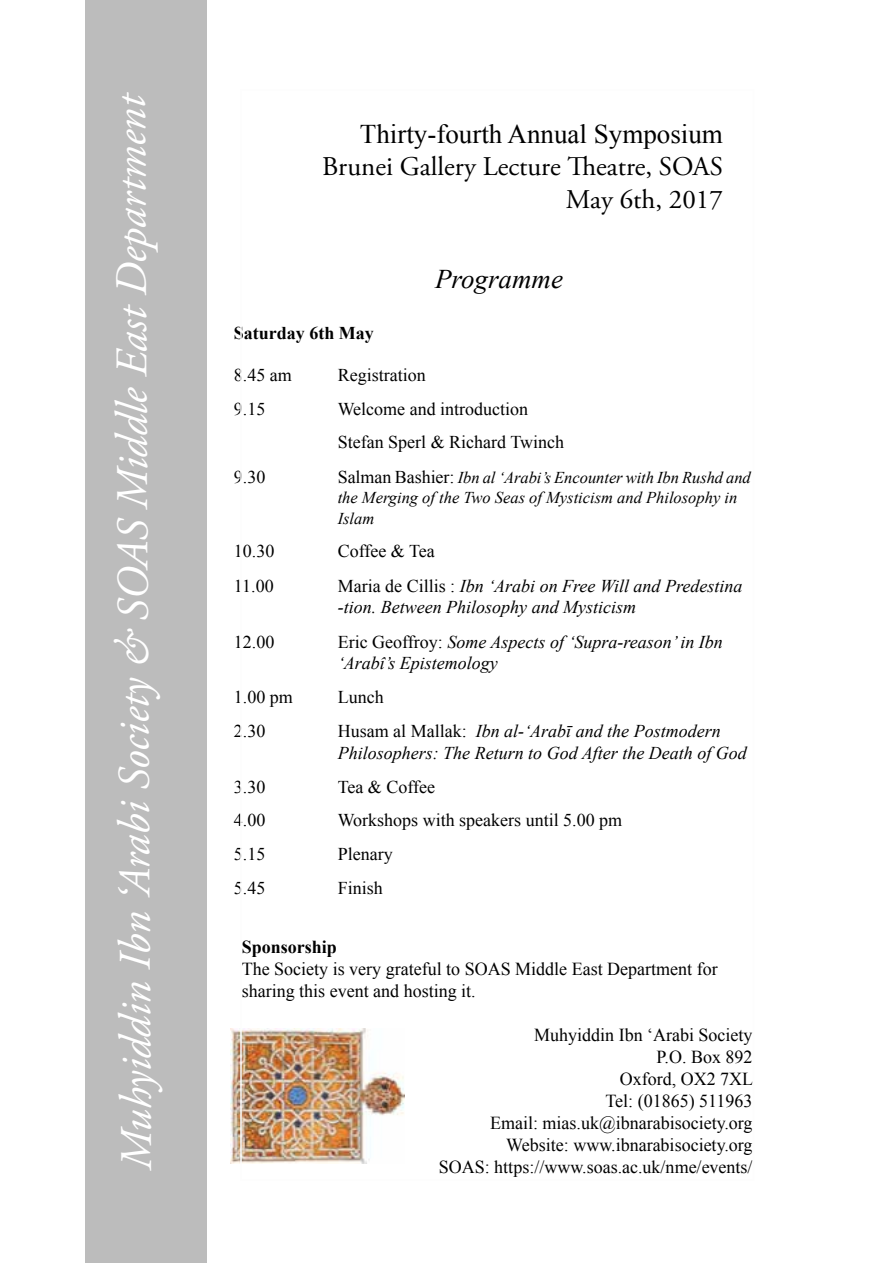
<style>
.page{position:relative;width:893px;height:1263px;background:#fff}
.page>*{position:absolute;margin:0;border:0;box-sizing:border-box;transform-origin:0 0}
.t1{font:italic 45px "Adobe Garamond Pro";letter-spacing:-.005em;color:#fff}
.t2{font:27px/32.4px "Adobe Garamond Pro";color:#000;text-align:right}
.t3{font:27px "Times New Roman";color:#000}
.t4{font:italic 27px "Times New Roman";color:#000}
.t5{font:18.3px/21.9px "Times New Roman";color:#000}
.t6{font:700 18.3px "Times New Roman";color:#000}
.t7{font:italic 18px/21.6px "Times New Roman";color:#000}
.t8{font:18px/33.8px "Times New Roman";color:#000}
.t9{font:700 18px "Times New Roman";color:#000}
.t10{font:italic 16.5px/20.4px "Times New Roman";color:#000}
.s1{font-style:normal;font-size:18px}
.s2{font-style:normal}
.s3{font-size:18.3px}
</style>
<div class="page">
<div style="left:85px;top:1px;width:121px;height:1262px;background:#bcbcbc"></div>
<img style="left:231px;top:1028px;width:174px;height:135px">
<h1 class="t1" style="left:107px;top:1169px;width:1079px;rotate:-90deg">Muhyiddin Ibn ‘Arabi Society &amp; SOAS Middle East Department</h1>
<h2 class="t3" style="left:360px;top:116px;width:364px">Thirty-fourth Annual Symposium</h2>
<h2 class="t2" style="left:322px;top:152px;width:402px">Brunei Gallery Lecture Theatre, SOAS<br>May 6th, 2017</h2>
<h2 class="t4" style="left:435px;top:260px;width:129px">Programme</h2>
<p class="t9" style="left:234px;top:320px;width:142px">Saturday 6th May</p>
<p class="t8" style="left:234px;top:358px;width:59px">8.45 am</p>
<p class="t8" style="left:338px;top:358px;width:90px">Registration</p>
<p class="t8" style="left:234px;top:391px;width:33px">9.15</p>
<p class="t8" style="left:338px;top:391px;width:228px">Welcome and introduction<br>Stefan Sperl &amp; Richard Twinch</p>
<p class="t8" style="left:234px;top:459px;width:33px">9.30</p>
<p class="t10" style="left:338px;top:467px;width:415px"><span class="s1">Salman Bashier:</span> Ibn al ‘Arabi’s Encounter with Ibn Rushd and the Merging of the Two Seas of Mysticism and Philosophy in<br>Islam</p>
<p class="t8" style="left:234px;top:534px;width:42px">10.30</p>
<p class="t8" style="left:338px;top:534px;width:99px">Coffee &amp; Tea</p>
<p class="t8" style="left:234px;top:568px;width:41px">11.00</p>
<p class="t7" style="left:338px;top:574px;width:406px"><span class="s2">Maria de Cillis :</span> Ibn ‘Arabi on Free Will and Predestina -tion. Between Philosophy and Mysticism</p>
<p class="t8" style="left:234px;top:624px;width:42px">12.00</p>
<p class="t7" style="left:338px;top:630px;width:387px"><span class="s2">Eric Geoffroy:</span> Some Aspects of ‘Supra-reason’ in Ibn ‘Arabî’s Epistemology</p>
<p class="t8" style="left:234px;top:680px;width:61px">1.00 pm</p>
<p class="t8" style="left:338px;top:680px;width:47px">Lunch</p>
<p class="t8" style="left:234px;top:714px;width:33px">2.30</p>
<p class="t7" style="left:338px;top:720px;width:411px"><span class="s2">Husam al Mallak:</span> Ibn al-‘Arabī and the Postmodern<br>Philosophers: The Return to God After the Death of God</p>
<p class="t8" style="left:234px;top:769px;width:33px">3.30</p>
<p class="t8" style="left:338px;top:769px;width:99px">Tea &amp; Coffee</p>
<p class="t8" style="left:234px;top:803px;width:33px">4.00</p>
<p class="t8" style="left:338px;top:803px;width:286px">Workshops with speakers until 5.00 pm</p>
<p class="t8" style="left:234px;top:837px;width:33px">5.15</p>
<p class="t8" style="left:338px;top:837px;width:56px">Plenary</p>
<p class="t8" style="left:234px;top:871px;width:33px">5.45</p>
<p class="t8" style="left:338px;top:871px;width:47px">Finish</p>
<p class="t6" style="left:242px;top:935px;width:97px">Sponsorship</p>
<p class="t5" style="left:242px;top:958px;width:477px">The Society is very grateful to SOAS Middle East Department for sharing this event and hosting it.</p>
<p class="t5" style="left:490px;top:1024px;width:265px;text-align:right">Muhyiddin Ibn ‘Arabi Society<br>P.O. Box 892<br>Oxford, OX2 7XL<br>Tel: (01865) 511963<br>Email: mias.uk@ibnarabisociety.org<br>Website: www.ibnarabisociety.org</p>
<p class="t8" style="left:439px;top:1149px;width:315px"><span class="s3">SOAS:</span> https://www.soas.ac.uk/nme/events/</p>
</div>
